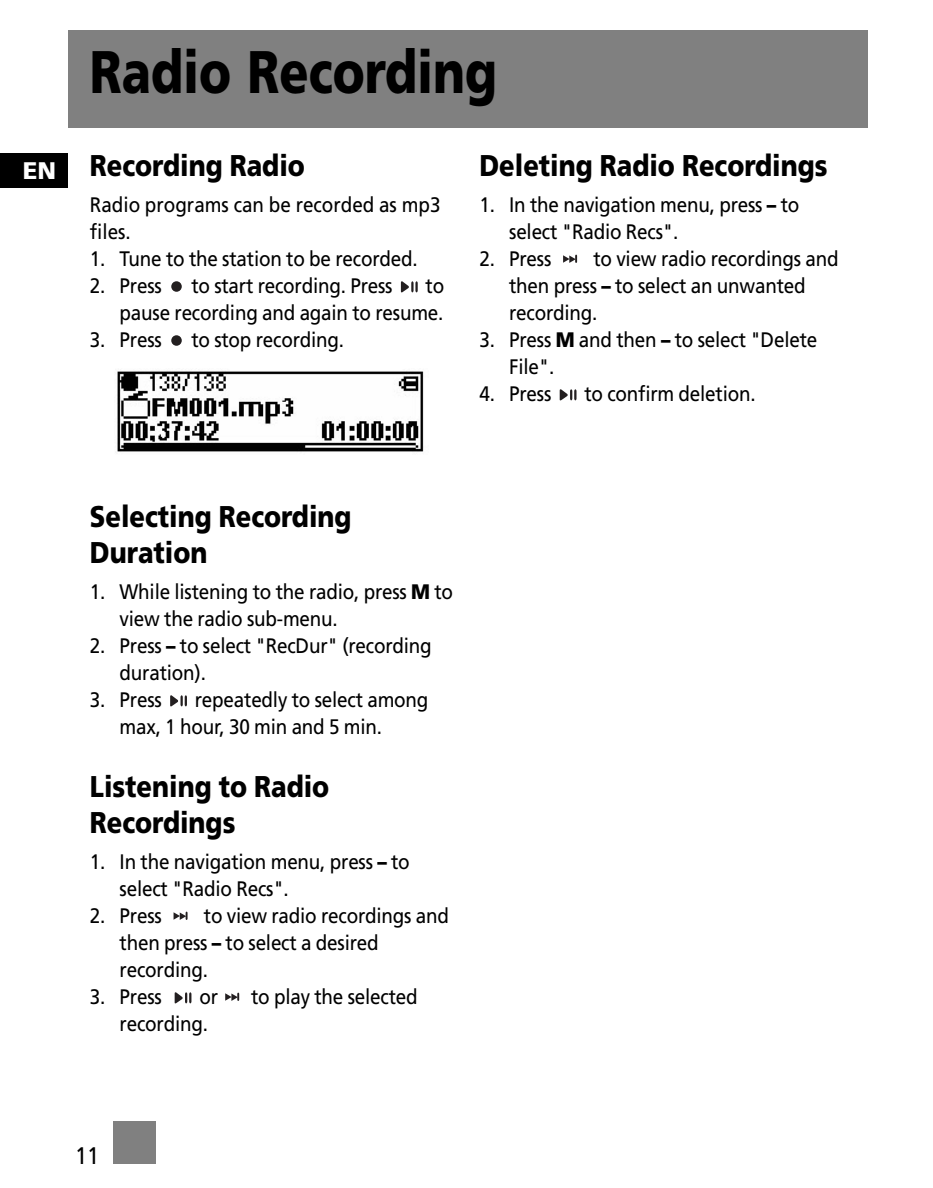
<style>
.page{position:relative;width:933px;height:1188px;background:#fff}
.page>*{position:absolute;margin:0;border:0;box-sizing:border-box;transform-origin:0 0}
.t1{font:900 60px "Frutiger";color:#000;scale:.8 1}
.t2{font:900 30px/36px "Frutiger";color:#000;scale:.85 1}
.t3{font:900 24px "Frutiger";color:#fff}
.t4{font:24px "Frutiger";color:#000;scale:.9 1}
.t5{font:21px/27px "Frutiger";letter-spacing:-.01em;color:#000;scale:.9 1}
.s1{font-weight:900}
</style>
<div class="page">
<div style="left:68px;top:30px;width:799px;height:98px;background:#808080"></div>
<div style="left:0;top:154px;width:68px;height:34px;background:#000"></div>
<div style="left:113px;top:1121px;width:42px;height:43px;background:#808080"></div>
<svg style="left:560px;top:389px;width:17px;height:12px"></svg>
<svg style="left:563px;top:255px;width:14px;height:8px"></svg>
<svg style="left:225px;top:993px;width:14px;height:8px"></svg>
<svg style="left:175px;top:992px;width:16px;height:12px"></svg>
<svg style="left:174px;top:912px;width:14px;height:8px"></svg>
<svg style="left:170px;top:695px;width:17px;height:12px"></svg>
<div style="left:171px;top:335px;width:11px;height:11px;background:#231f20;border-radius:50%"></div>
<svg style="left:401px;top:281px;width:17px;height:12px"></svg>
<div style="left:171px;top:281px;width:11px;height:11px;background:#231f20;border-radius:50%"></div>
<img style="left:117px;top:371px;width:307px;height:81px">
<p class="t3" style="left:23px;top:161px;width:35px">EN</p>
<h1 class="t1" style="left:90px;top:48px;width:511px">Radio Recording</h1>
<h2 class="t2" style="left:90px;top:150px;width:254px">Recording Radio</h2>
<p class="t5" style="left:90px;top:193px;width:391px">Radio programs can be recorded as mp3 files.</p>
<p class="t5" style="left:90px;top:247px;width:366px">1. Tune to the station to be recorded.</p>
<p class="t5" style="left:90px;top:274px;width:81px">2. Press</p>
<p class="t5" style="left:191px;top:274px;width:225px">to start recording. Press</p>
<p class="t5" style="left:120px;top:274px;width:362px;text-align:right">to<br>pause recording and again to resume.</p>
<p class="t5" style="left:90px;top:328px;width:81px">3. Press</p>
<p class="t5" style="left:191px;top:328px;width:171px">to stop recording.</p>
<h2 class="t2" style="left:479px;top:150px;width:411px">Deleting Radio Recordings</h2>
<p class="t5" style="left:509px;top:193px;width:324px;text-indent:-30px">1. In the navigation menu, press <span class="s1">–</span> to select "Radio Recs".</p>
<p class="t5" style="left:479px;top:247px;width:81px">2. Press</p>
<p class="t5" style="left:509px;top:247px;width:368px;text-indent:84px">to view radio recordings and then press <span class="s1">–</span> to select an unwanted recording.</p>
<p class="t5" style="left:509px;top:328px;width:344px;text-indent:-30px">3. Press <span class="s1">M</span> and then <span class="s1">–</span> to select "Delete<br>File".</p>
<p class="t5" style="left:479px;top:382px;width:81px">4. Press</p>
<p class="t5" style="left:584px;top:382px;width:192px">to confirm deletion.</p>
<h2 class="t2" style="left:90px;top:501px;width:309px">Selecting Recording<br>Duration</h2>
<p class="t5" style="left:120px;top:580px;width:372px;text-indent:-30px">1. While listening to the radio, press <span class="s1">M</span> to view the radio sub-menu.</p>
<p class="t5" style="left:120px;top:634px;width:348px;text-indent:-30px">2. Press <span class="s1">–</span> to select "RecDur" (recording duration).</p>
<p class="t5" style="left:90px;top:688px;width:81px">3. Press</p>
<p class="t5" style="left:120px;top:688px;width:345px;text-indent:75px">repeatedly to select among max, 1 hour, 30 min and 5 min.</p>
<h2 class="t2" style="left:90px;top:771px;width:283px">Listening to Radio<br>Recordings</h2>
<p class="t5" style="left:120px;top:850px;width:324px;text-indent:-30px">1. In the navigation menu, press <span class="s1">–</span> to select "Radio Recs".</p>
<p class="t5" style="left:90px;top:904px;width:81px">2. Press</p>
<p class="t5" style="left:120px;top:904px;width:368px;text-indent:84px">to view radio recordings and then press <span class="s1">–</span> to select a desired recording.</p>
<p class="t5" style="left:90px;top:985px;width:81px">3. Press</p>
<p class="t5" style="left:199px;top:985px;width:22px">or</p>
<p class="t5" style="left:251px;top:985px;width:187px">to play the selected</p>
<p class="t5" style="left:120px;top:1012px;width:100px">recording.</p>
<p class="t4" style="left:75px;top:1146px;width:28px">11</p>
</div>
